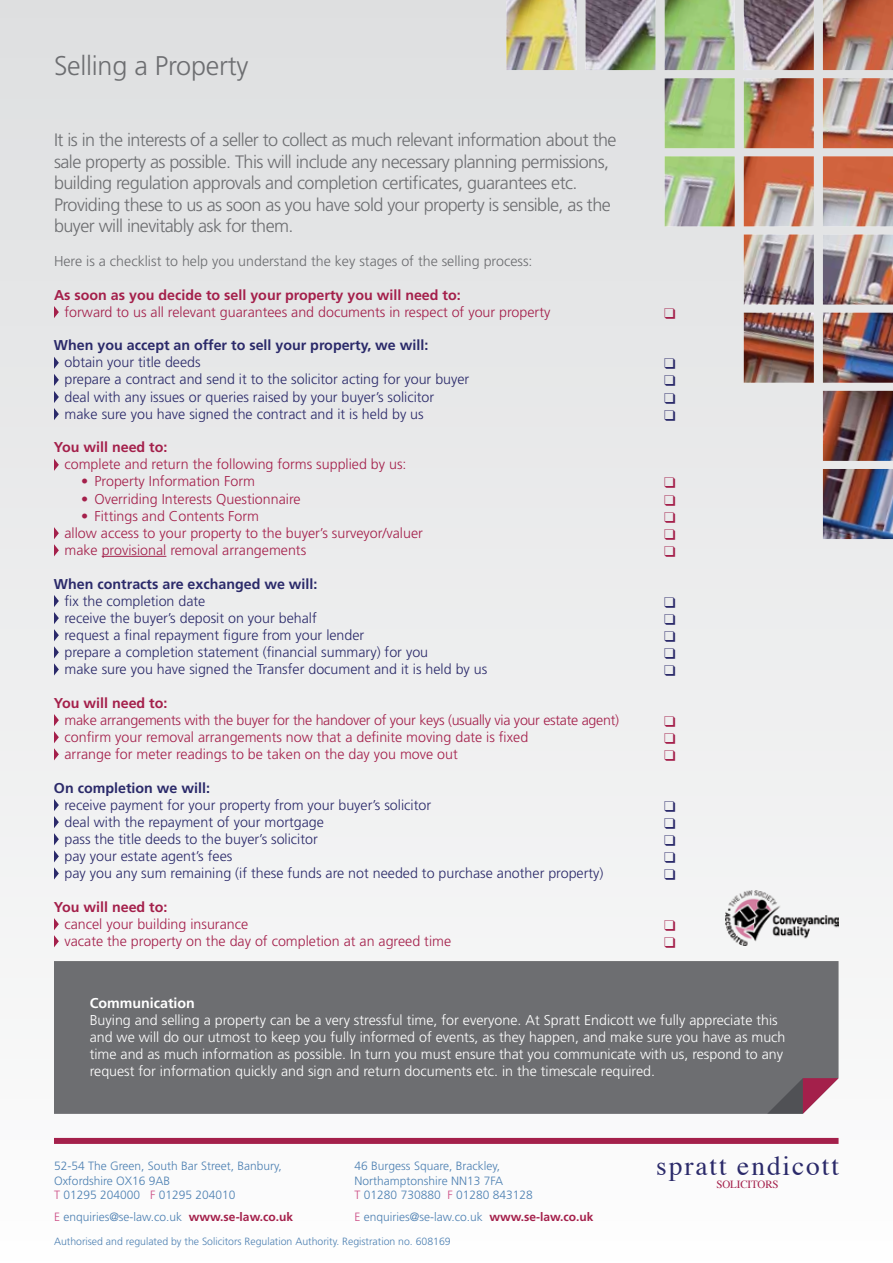
<style>
.page{position:relative;width:893px;height:1263px;background:#fff}
.page>*{position:absolute;margin:0;border:0;box-sizing:border-box;transform-origin:0 0}
.t1{font:27.45px "Times";letter-spacing:.07em;color:#2b2a6a}
.t2{font:300 27px "Frutiger";letter-spacing:-.01em;color:#6d6e71}
.t3{font:300 18px/21.6px "Frutiger";letter-spacing:-.03em;color:#6d6e71}
.t4{font:300 14.25px/17.1px "Frutiger";color:#2b2a6a}
.t5{font:300 14.25px/17.1px "Frutiger";color:#a4204b}
.t6{font:300 14.25px/17.1px "Frutiger";color:#fff}
.t7{font:700 14.25px "Frutiger";color:#2b2a6a}
.t8{font:700 14.25px "Frutiger";color:#a4204b}
.t9{font:300 14.25px "Frutiger";color:#6d6e71}
.t10{font:700 14.25px "Frutiger";color:#fff}
.t11{font:300 12px/14.4px "Frutiger";color:#4d80b2}
.t12{font:10.95px "Times";letter-spacing:-.01em;color:#a4204b}
.t13{font:300 10.5px "Frutiger";color:#4d80b2}
.s1{color:#cc4d85}
.s2{font-weight:700;color:#a4204b}
</style>
<div class="page">
<div style="left:0;top:0;width:893px;height:1263px;background:linear-gradient(to bottom,#dedfe0,#fcfcfc)"></div>
<img style="left:506px;top:0;width:387px;height:539px">
<div style="left:54px;top:1138px;width:784px;height:6px;background:#a4204b"></div>
<div style="left:54px;top:961px;width:784px;height:153px;background:#6d6e71"></div>
<svg style="left:767px;top:1078px;width:71px;height:36px"></svg>
<hr style="left:102px;top:556px;width:64px;height:1px;background:#a4204b">
<svg style="left:54px;top:306px;width:5px;height:12px"></svg>
<svg style="left:54px;top:357px;width:5px;height:63px"></svg>
<svg style="left:54px;top:459px;width:5px;height:12px"></svg>
<svg style="left:54px;top:527px;width:5px;height:29px"></svg>
<svg style="left:54px;top:595px;width:5px;height:80px"></svg>
<svg style="left:54px;top:714px;width:5px;height:46px"></svg>
<svg style="left:54px;top:799px;width:5px;height:80px"></svg>
<svg style="left:54px;top:918px;width:5px;height:29px"></svg>
<img style="left:725px;top:890px;width:114px;height:55px">
<svg style="left:665px;top:308px;width:10px;height:10px"></svg>
<svg style="left:665px;top:358px;width:10px;height:11px"></svg>
<svg style="left:665px;top:376px;width:10px;height:10px"></svg>
<svg style="left:665px;top:393px;width:10px;height:10px"></svg>
<svg style="left:665px;top:410px;width:10px;height:10px"></svg>
<svg style="left:665px;top:478px;width:10px;height:10px"></svg>
<svg style="left:665px;top:495px;width:10px;height:10px"></svg>
<svg style="left:665px;top:512px;width:10px;height:10px"></svg>
<svg style="left:665px;top:529px;width:10px;height:10px"></svg>
<svg style="left:665px;top:546px;width:10px;height:11px"></svg>
<svg style="left:665px;top:597px;width:10px;height:10px"></svg>
<svg style="left:665px;top:614px;width:10px;height:10px"></svg>
<svg style="left:665px;top:631px;width:10px;height:10px"></svg>
<svg style="left:665px;top:648px;width:10px;height:11px"></svg>
<svg style="left:665px;top:665px;width:10px;height:11px"></svg>
<svg style="left:665px;top:716px;width:10px;height:10px"></svg>
<svg style="left:665px;top:733px;width:10px;height:10px"></svg>
<svg style="left:665px;top:750px;width:10px;height:11px"></svg>
<svg style="left:665px;top:801px;width:10px;height:10px"></svg>
<svg style="left:665px;top:818px;width:10px;height:10px"></svg>
<svg style="left:665px;top:835px;width:10px;height:10px"></svg>
<svg style="left:665px;top:852px;width:10px;height:11px"></svg>
<svg style="left:665px;top:869px;width:10px;height:11px"></svg>
<svg style="left:665px;top:920px;width:10px;height:10px"></svg>
<svg style="left:665px;top:937px;width:10px;height:10px"></svg>
<h2 class="t2" style="left:54px;top:51px;width:196px">Selling a Property</h2>
<p class="t3" style="left:54px;top:129px;width:564px">It is in the interests of a seller to collect as much relevant information about the sale property as possible. This will include any necessary planning permissions, building regulation approvals and completion certificates, guarantees etc.<br>Providing these to us as soon as you have sold your property is sensible, as the buyer will inevitably ask for them.</p>
<p class="t9" style="left:54px;top:253px;width:480px">Here is a checklist to help you understand the key stages of the selling process:</p>
<p class="t8" style="left:54px;top:286px;width:408px">As soon as you decide to sell your property you will need to:</p>
<p class="t5" style="left:64px;top:303px;width:487px">forward to us all relevant guarantees and documents in respect of your property</p>
<p class="t7" style="left:54px;top:337px;width:376px">When you accept an offer to sell your property, we will:</p>
<p class="t4" style="left:64px;top:354px;width:406px">obtain your title deeds<br>prepare a contract and send it to the solicitor acting for your buyer deal with any issues or queries raised by your buyer’s solicitor make sure you have signed the contract and it is held by us</p>
<p class="t8" style="left:54px;top:439px;width:115px">You will need to:</p>
<p class="t5" style="left:64px;top:456px;width:344px">complete and return the following forms supplied by us:</p>
<p class="t5" style="left:81px;top:473px;width:175px">• Property Information Form</p>
<p class="t5" style="left:81px;top:490px;width:221px">• Overriding Interests Questionnaire</p>
<p class="t5" style="left:64px;top:507px;width:360px;text-indent:17px">• Fittings and Contents Form<br>allow access to your property to the buyer’s surveyor/valuer make provisional removal arrangements</p>
<p class="t7" style="left:54px;top:575px;width:265px">When contracts are exchanged we will:</p>
<p class="t4" style="left:64px;top:592px;width:424px">fix the completion date<br>receive the buyer’s deposit on your behalf<br>request a final repayment figure from your lender<br>prepare a completion statement (financial summary) for you<br>make sure you have signed the Transfer document and it is held by us</p>
<p class="t8" style="left:54px;top:694px;width:115px">You will need to:</p>
<p class="t5" style="left:64px;top:711px;width:556px">make arrangements with the buyer for the handover of your keys (usually via your estate agent) confirm your removal arrangements now that a definite moving date is fixed<br>arrange for meter readings to be taken on the day you move out</p>
<p class="t7" style="left:54px;top:779px;width:157px">On completion we will:</p>
<p class="t4" style="left:64px;top:796px;width:541px">receive payment for your property from your buyer’s solicitor<br>deal with the repayment of your mortgage<br>pass the title deeds to the buyer’s solicitor<br>pay your estate agent’s fees<br>pay you any sum remaining (if these funds are not needed to purchase another property)</p>
<p class="t8" style="left:54px;top:898px;width:115px">You will need to:</p>
<p class="t5" style="left:64px;top:915px;width:388px">cancel your building insurance<br>vacate the property on the day of completion at an agreed time</p>
<p class="t10" style="left:90px;top:994px;width:107px">Communication</p>
<p class="t6" style="left:90px;top:1011px;width:697px">Buying and selling a property can be a very stressful time, for everyone. At Spratt Endicott we fully appreciate this and we will do our utmost to keep you fully informed of events, as they happen, and make sure you have as much time and as much information as possible. In turn you must ensure that you communicate with us, respond to any request for information quickly and sign and return documents etc. in the timescale required.</p>
<p class="t11" style="left:54px;top:1159px;width:229px">52-54 The Green, South Bar Street, Banbury,<br>Oxfordshire OX16 9AB<br><span class="s1">T</span> 01295 204000 <span class="s1">F</span> 01295 204010</p>
<p class="t11" style="left:54px;top:1210px;width:240px"><span class="s1">E</span> enquiries@se-law.co.uk <span class="s2">www.se-law.co.uk</span></p>
<p class="t11" style="left:355px;top:1159px;width:180px">46 Burgess Square, Brackley,<br>Northamptonshire NN13 7FA<br><span class="s1">T</span> 01280 730880 <span class="s1">F</span> 01280 843128</p>
<p class="t11" style="left:355px;top:1210px;width:240px"><span class="s1">E</span> enquiries@se-law.co.uk <span class="s2">www.se-law.co.uk</span></p>
<p class="t13" style="left:54px;top:1235px;width:398px">Authorised and regulated by the Solicitors Regulation Authority. Registration no. 608169</p>
<h1 class="t1" style="left:656px;top:1140px;width:184px">spratt endicott</h1>
<p class="t12" style="left:716px;top:1174px;width:64px">SOLICITORS</p>
</div>
